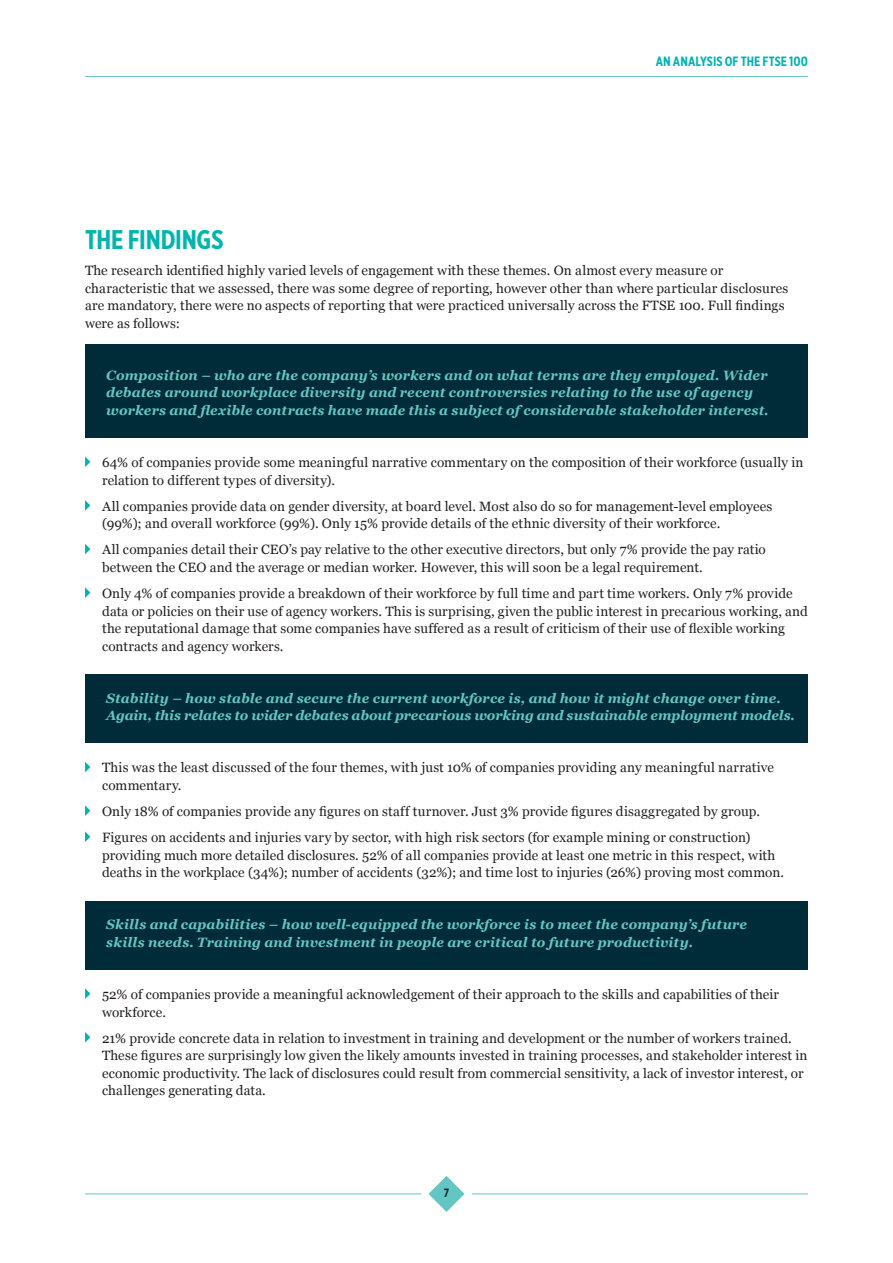
<style>
.page{position:relative;width:893px;height:1263px;background:#fff}
.page>*{position:absolute;margin:0;border:0;box-sizing:border-box;transform-origin:0 0}
.Sub-heading{font:700 27px "Gotham X Narrow";letter-spacing:-.01em;color:#00b5ae}
.Body{font:13.5px/17.5px "Georgia";letter-spacing:.01em;color:#231f20}
.Body-2{font:italic 700 13.5px/17.5px "Georgia";letter-spacing:.01em;color:#64c6c3}
.t1{font:700 13.5px "Gotham X Narrow";letter-spacing:.005em;color:#00b5ae}
.t2{font:700 12px "Gotham X Narrow";color:#002b39}
</style>
<div class="page">
<div style="left:85px;top:344px;width:723px;height:94px;background:#002b39"></div>
<div style="left:85px;top:674px;width:723px;height:68px;background:#002b39"></div>
<div style="left:85px;top:901px;width:723px;height:68px;background:#002b39"></div>
<svg style="left:85px;top:456px;width:5px;height:11px"></svg>
<svg style="left:85px;top:500px;width:5px;height:11px"></svg>
<svg style="left:85px;top:544px;width:5px;height:10px"></svg>
<svg style="left:85px;top:587px;width:5px;height:11px"></svg>
<svg style="left:85px;top:762px;width:5px;height:10px"></svg>
<svg style="left:85px;top:805px;width:5px;height:11px"></svg>
<svg style="left:85px;top:831px;width:5px;height:11px"></svg>
<svg style="left:85px;top:988px;width:5px;height:11px"></svg>
<svg style="left:85px;top:1032px;width:5px;height:10px"></svg>
<hr style="left:472px;top:1193px;width:336px;height:1px;background:#64c6c3">
<svg style="left:428px;top:1176px;width:36px;height:36px"></svg>
<hr style="left:85px;top:76px;width:723px;height:1px;background:#64c6c3">
<hr style="left:85px;top:1193px;width:336px;height:1px;background:#64c6c3">
<p class="t1" style="left:656px;top:53px;width:154px">AN ANALYSIS OF THE FTSE 100</p>
<p class="Sub-heading" style="left:85px;top:223px;width:140px">THE FINDINGS</p>
<p class="Body" style="left:85px;top:262px;width:705px">The research identified highly varied levels of engagement with these themes. On almost every measure or characteristic that we assessed, there was some degree of reporting, however other than where particular disclosures are mandatory, there were no aspects of reporting that were practiced universally across the FTSE 100. Full findings were as follows:</p>
<p class="Body-2" style="left:106px;top:366px;width:664px">Composition – who are the company’s workers and on what terms are they employed. Wider debates around workplace diversity and recent controversies relating to the use of agency workers and flexible contracts have made this a subject of considerable stakeholder interest.</p>
<p class="Body" style="left:102px;top:454px;width:703px">64% of companies provide some meaningful narrative commentary on the composition of their workforce (usually in relation to different types of diversity).</p>
<p class="Body" style="left:102px;top:497px;width:672px">All companies provide data on gender diversity, at board level. Most also do so for management-level employees (99%); and overall workforce (99%). Only 15% provide details of the ethnic diversity of their workforce.</p>
<p class="Body" style="left:102px;top:541px;width:665px">All companies detail their CEO’s pay relative to the other executive directors, but only 7% provide the pay ratio between the CEO and the average or median worker. However, this will soon be a legal requirement.</p>
<p class="Body" style="left:102px;top:584px;width:707px">Only 4% of companies provide a breakdown of their workforce by full time and part time workers. Only 7% provide data or policies on their use of agency workers. This is surprising, given the public interest in precarious working, and the reputational damage that some companies have suffered as a result of criticism of their use of flexible working contracts and agency workers.</p>
<p class="Body-2" style="left:106px;top:689px;width:690px">Stability – how stable and secure the current workforce is, and how it might change over time.<br>Again, this relates to wider debates about precarious working and sustainable employment models.</p>
<p class="Body" style="left:102px;top:759px;width:673px">This was the least discussed of the four themes, with just 10% of companies providing any meaningful narrative commentary.</p>
<p class="Body" style="left:102px;top:802px;width:659px">Only 18% of companies provide any figures on staff turnover. Just 3% provide figures disaggregated by group.</p>
<p class="Body" style="left:102px;top:829px;width:683px">Figures on accidents and injuries vary by sector, with high risk sectors (for example mining or construction) providing much more detailed disclosures. 52% of all companies provide at least one metric in this respect, with deaths in the workplace (34%); number of accidents (32%); and time lost to injuries (26%) proving most common.</p>
<p class="Body-2" style="left:106px;top:916px;width:642px">Skills and capabilities – how well-equipped the workforce is to meet the company’s future skills needs. Training and investment in people are critical to future productivity.</p>
<p class="Body" style="left:102px;top:985px;width:679px">52% of companies provide a meaningful acknowledgement of their approach to the skills and capabilities of their workforce.</p>
<p class="Body" style="left:102px;top:1029px;width:707px">21% provide concrete data in relation to investment in training and development or the number of workers trained.<br>These figures are surprisingly low given the likely amounts invested in training processes, and stakeholder interest in economic productivity. The lack of disclosures could result from commercial sensitivity, a lack of investor interest, or challenges generating data.</p>
<p class="t2" style="left:444px;top:1185px;width:7px">7</p>
</div>
